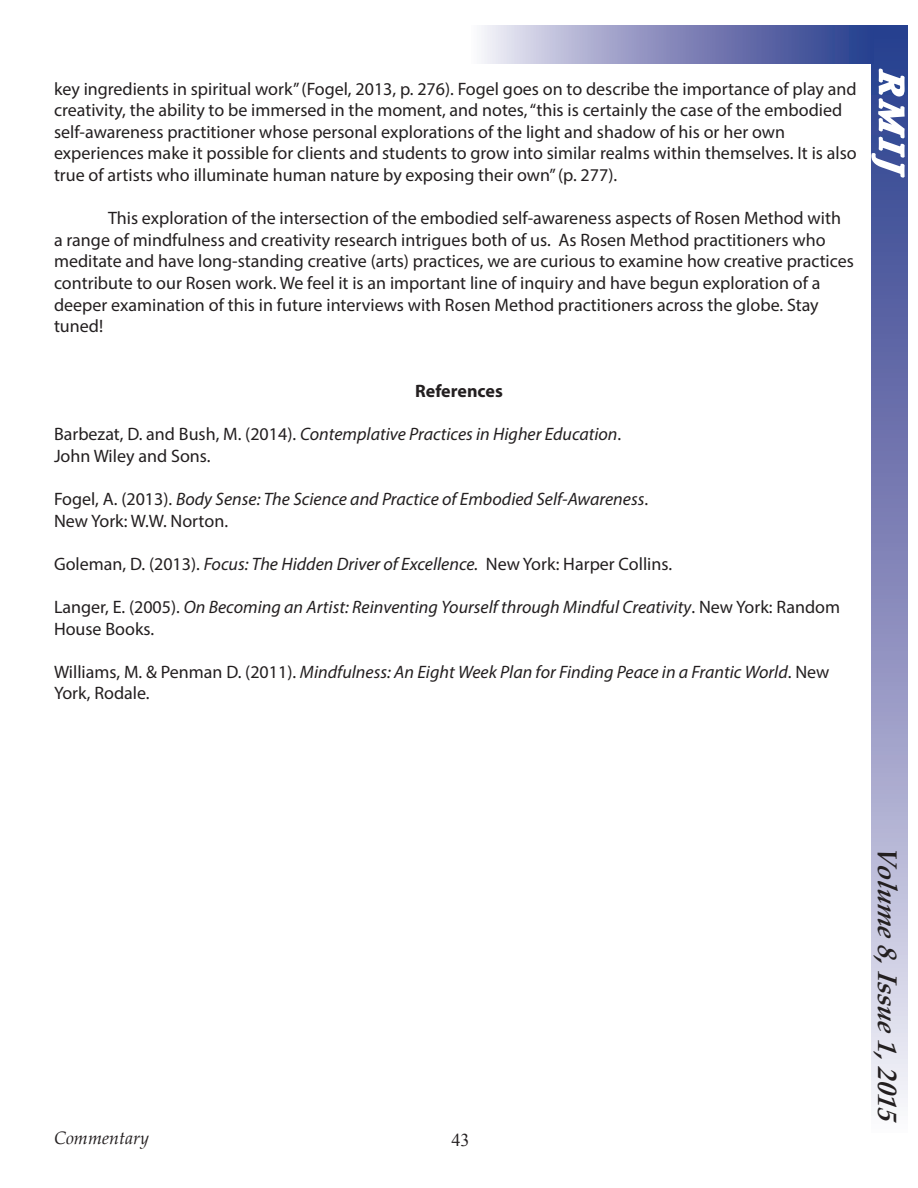
<style>
.page{position:relative;width:918px;height:1188px;background:#fff}
.page>*{position:absolute;margin:0;border:0;box-sizing:border-box;transform-origin:0 0}
.t1{font:italic 700 33px "Palatino Linotype";color:#fff}
.t2{font:italic 700 27px "Palatino Linotype";color:#231f20}
.t3{font:18px/21.6px "Myriad Pro";color:#231f20}
.t4{font:italic 18px/21.6px "Myriad Pro";color:#231f20}
.t5{font:italic 18px "Palatino Linotype";color:#231f20}
.t6{font:700 18px "Myriad Pro";color:#231f20}
.t7{font:18px "Times New Roman";color:#231f20}
.s1{font-style:normal}
.s2{font-style:italic}
</style>
<div class="page">
<svg style="left:872px;top:258px;width:36px;height:845px;background:#9b9dc6"></svg>
<svg style="left:870px;top:25px;width:38px;height:233px;background:#596aa7"></svg>
<svg style="left:482px;top:26px;width:391px;height:37px;background:#868cbc"></svg>
<p class="t3" style="left:54px;top:77px;width:804px">key ingredients in spiritual work” (Fogel, 2013, p. 276). Fogel goes on to describe the importance of play and creativity, the ability to be immersed in the moment, and notes, “this is certainly the case of the embodied self-awareness practitioner whose personal explorations of the light and shadow of his or her own experiences make it possible for clients and students to grow into similar realms within themselves. It is also true of artists who illuminate human nature by exposing their own” (p. 277).</p>
<p class="t3" style="left:54px;top:207px;width:801px;text-indent:54px">This exploration of the intersection of the embodied self-awareness aspects of Rosen Method with a range of mindfulness and creativity research intrigues both of us. As Rosen Method practitioners who meditate and have long-standing creative (arts) practices, we are curious to examine how creative practices contribute to our Rosen work. We feel it is an important line of inquiry and have begun exploration of a deeper examination of this in future interviews with Rosen Method practitioners across the globe. Stay tuned!</p>
<h1 class="t1" style="left:915px;top:70px;width:111px;rotate:90deg">RMIJ</h1>
<p class="t6" style="left:415px;top:379px;width:89px">References</p>
<p class="t4" style="left:54px;top:423px;width:569px"><span class="s1">Barbezat, D. and Bush, M. (2014).</span> Contemplative Practices in Higher Education<span class="s1">.</span></p>
<p class="t3" style="left:54px;top:445px;width:158px">John Wiley and Sons.</p>
<p class="t4" style="left:54px;top:488px;width:596px"><span class="s1">Fogel, A. (2013).</span> Body Sense: The Science and Practice of Embodied Self-Awareness<span class="s1">.</span></p>
<p class="t3" style="left:54px;top:509px;width:176px">New York: W.W. Norton.</p>
<p class="t3" style="left:54px;top:553px;width:620px">Goleman, D. (2013). <span class="s2">Focus: The Hidden Driver of Excellence.</span> New York: Harper Collins.</p>
<p class="t4" style="left:54px;top:596px;width:788px"><span class="s1">Langer, E. (2005).</span> On Becoming an Artist: Reinventing Yourself through Mindful Creativity<span class="s1">. New York: Random<br>House Books.</span></p>
<p class="t4" style="left:54px;top:661px;width:777px"><span class="s1">Williams, M. &amp; Penman D. (2011).</span> Mindfulness: An Eight Week Plan for Finding Peace in a Frantic World<span class="s1">. New<br>York, Rodale.</span></p>
<p class="t5" style="left:54px;top:1125px;width:97px">Commentary</p>
<p class="t7" style="left:451px;top:1128px;width:19px">43</p>
<p class="t2" style="left:906px;top:846px;width:282px;rotate:90deg">Volume 8,Issue 1,2015</p>
</div>
